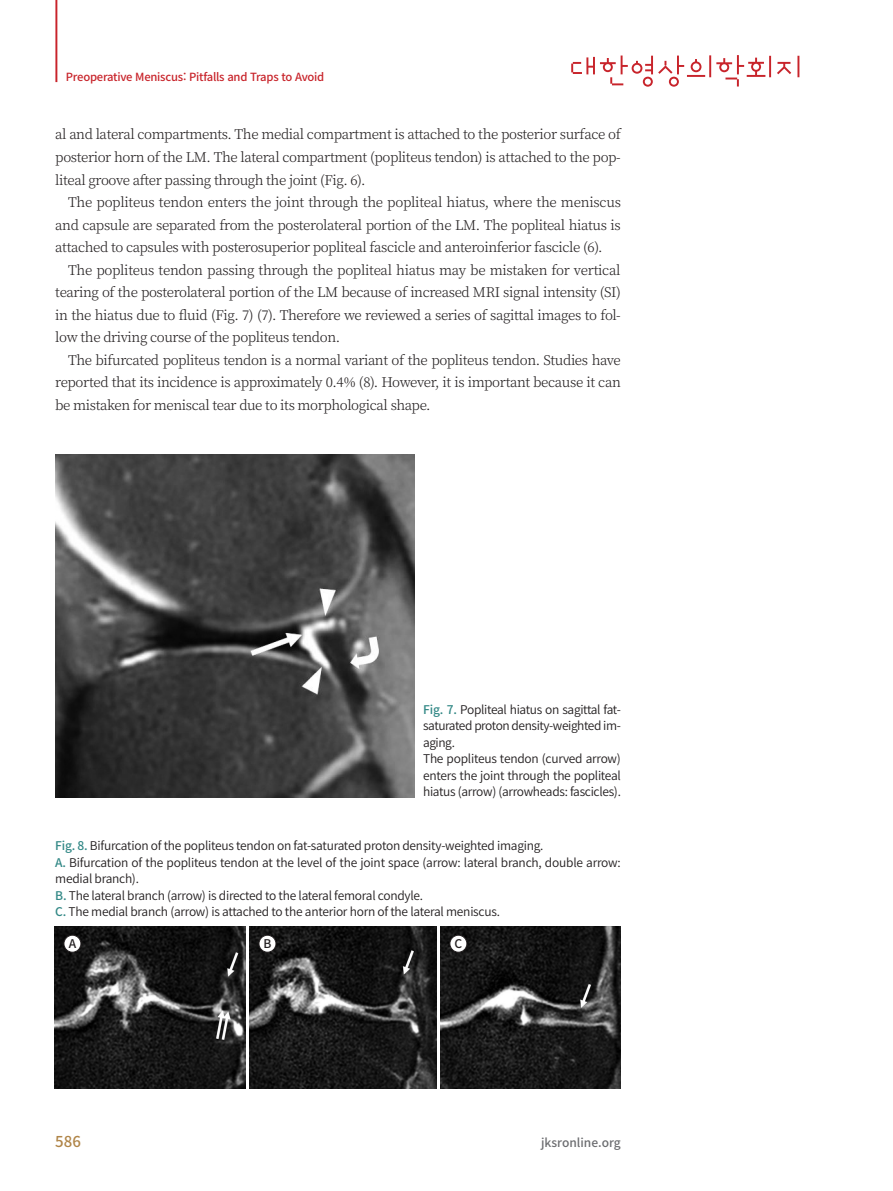
<style>
.page{position:relative;width:893px;height:1191px;background:#fff}
.page>*{position:absolute;margin:0;border:0;box-sizing:border-box;transform-origin:0 0}
.t1{font:500 15px "Noto Sans CJ Kkr";color:#b08548}
.영문본문{font:300 13.5px/22.5px "Noto Serif CJ Kkr";letter-spacing:-.03em;color:#231f20;text-align:justify}
.그림제목{font:600 12px/16.5px "Noto Sans CJ Kkr";letter-spacing:-.025em;color:#231f20;text-align:justify}
.그림제목1{font:600 12px/16.5px "Noto Sans CJ Kkr";letter-spacing:-.02em;color:#231f20}
.t2{font:500 12px "Noto Sans CJ Kkr";color:#6c6d70}
.캡션{font:500 12px "Noto Sans CJ Kkr";color:#231f20}
.t3{font:500 11.25px "Noto Sans CJ Kkr";letter-spacing:-.02em;color:#c8242b}
.s1{font-weight:500;color:#328886}
</style>
<div class="page">
<hr style="left:55px;top:0;width:2px;height:82px;background:#c8242b">
<svg style="left:571px;top:55px;width:228px;height:32px"></svg>
<img style="left:55px;top:454px;width:360px;height:343px">
<img style="left:55px;top:926px;width:190px;height:162px">
<img style="left:250px;top:926px;width:186px;height:163px">
<img style="left:441px;top:926px;width:180px;height:162px">
<div style="left:64px;top:935px;width:17px;height:17px;background:#fff;border-radius:50%"></div>
<div style="left:64px;top:935px;width:17px;height:17px;border:1px solid #231f20;border-radius:50%"></div>
<div style="left:259px;top:935px;width:17px;height:17px;background:#fff;border-radius:50%"></div>
<div style="left:259px;top:935px;width:17px;height:17px;border:1px solid #231f20;border-radius:50%"></div>
<div style="left:450px;top:935px;width:17px;height:17px;background:#fff;border-radius:50%"></div>
<div style="left:450px;top:935px;width:17px;height:17px;border:1px solid #231f20;border-radius:50%"></div>
<p class="t3" style="left:66px;top:70px;width:260px">Preoperative Meniscus: Pitfalls and Traps to Avoid</p>
<p class="영문본문" style="left:55px;top:124px;width:567px">al and lateral compartments. The medial compartment is attached to the posterior surface of posterior horn of the LM. The lateral compartment (popliteus tendon) is attached to the pop&shy;liteal groove after passing through the joint (Fig. 6).</p>
<p class="영문본문" style="left:55px;top:191px;width:567px;text-indent:13px">The popliteus tendon enters the joint through the popliteal hiatus, where the meniscus and capsule are separated from the posterolateral portion of the LM. The popliteal hiatus is attached to capsules with posterosuperior popliteal fascicle and anteroinferior fascicle (6).</p>
<p class="영문본문" style="left:55px;top:259px;width:567px;text-indent:13px">The popliteus tendon passing through the popliteal hiatus may be mistaken for vertical tearing of the posterolateral portion of the LM because of increased MRI signal intensity (SI) in the hiatus due to fluid (Fig. 7) (7). Therefore we reviewed a series of sagittal images to fol&shy;low the driving course of the popliteus tendon.</p>
<p class="영문본문" style="left:55px;top:349px;width:567px;text-indent:13px">The bifurcated popliteus tendon is a normal variant of the popliteus tendon. Studies have reported that its incidence is approximately 0.4% (8). However, it is important because it can be mistaken for meniscal tear due to its morphological shape.</p>
<p class="그림제목" style="left:423px;top:701px;width:199px"><span class="s1">Fig. 7.</span> Popliteal hiatus on sagittal fat&shy;saturated proton density-weighted im&shy;aging.</p>
<p class="그림제목" style="left:423px;top:750px;width:199px">The popliteus tendon (curved arrow) enters the joint through the popliteal hiatus (arrow) (arrowheads: fascicles).</p>
<p class="그림제목" style="left:55px;top:838px;width:490px"><span class="s1">Fig. 8.</span> Bifurcation of the popliteus tendon on fat-saturated proton density-weighted imaging.</p>
<p class="그림제목1" style="left:55px;top:854px;width:567px"><span class="s1">A.</span> Bifurcation of the popliteus tendon at the level of the joint space (arrow: lateral branch, double arrow: medial branch).</p>
<p class="그림제목1" style="left:55px;top:887px;width:369px"><span class="s1">B.</span> The lateral branch (arrow) is directed to the lateral femoral condyle.</p>
<p class="그림제목1" style="left:55px;top:904px;width:446px"><span class="s1">C.</span> The medial branch (arrow) is attached to the anterior horn of the lateral meniscus.</p>
<p class="캡션" style="left:69px;top:937px;width:9px">A</p>
<p class="캡션" style="left:263px;top:937px;width:10px">B</p>
<p class="캡션" style="left:454px;top:937px;width:9px">C</p>
<p class="t1" style="left:55px;top:1132px;width:27px">586</p>
<p class="t2" style="left:541px;top:1135px;width:81px">jksronline.org</p>
</div>
